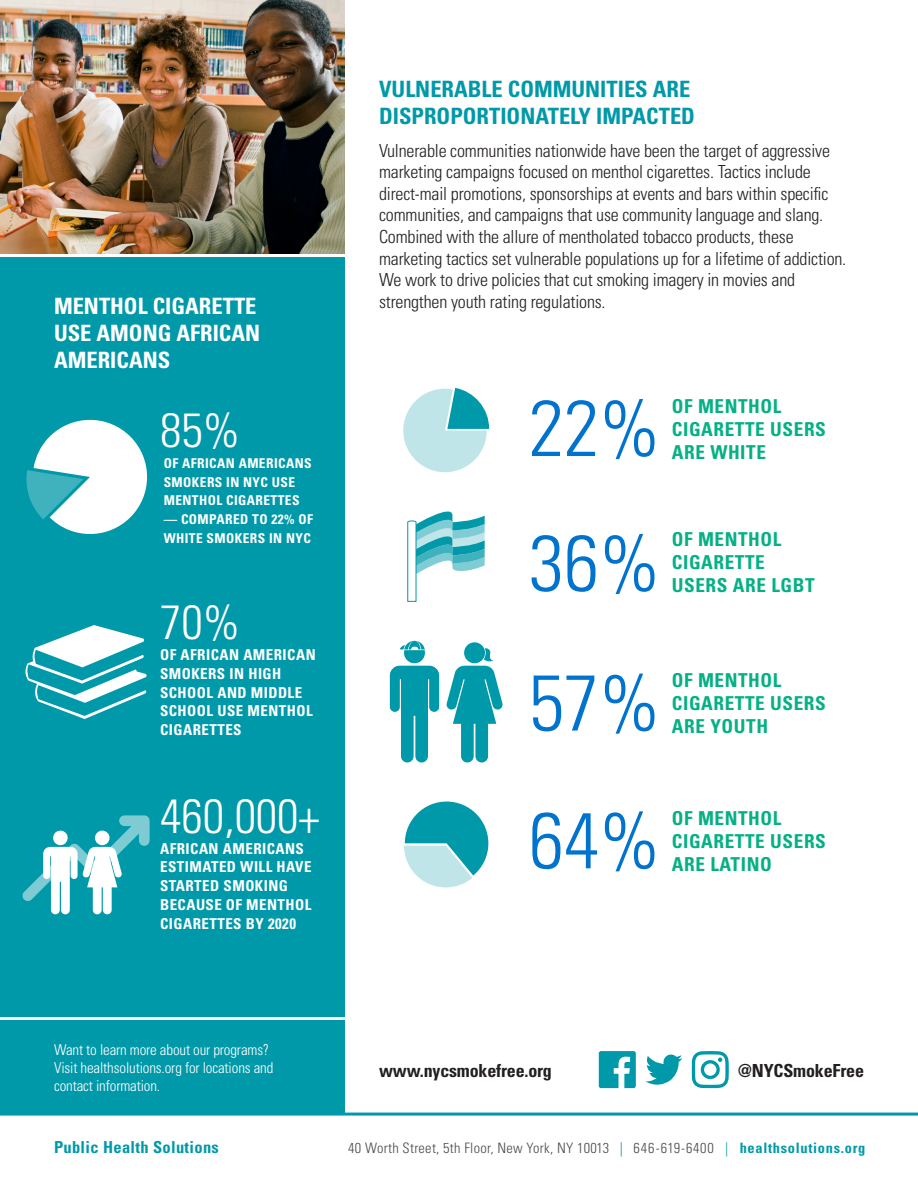
<style>
.page{position:relative;width:918px;height:1188px;background:#fff}
.page>*{position:absolute;margin:0;border:0;box-sizing:border-box;transform-origin:0 0}
.t1{font:300 condensed 78.9px "Univers LT Std";color:#0073ce}
.t2{font:300 condensed 48px "Univers LT Std";color:#fff}
.Subhead{font:700 condensed 22.5px/27px "Univers LT Std";color:#0099a9}
.Subhead-2{font:700 condensed 22.5px/27px "Univers LT Std";color:#fff}
.t3{font:700 condensed 19.2px/23px "Univers LT Std";letter-spacing:.03em;color:#05b085}
.Body{font:300 condensed 18px/21.6px "Univers LT Std";letter-spacing:-.01em;color:#231f20}
.Body-2{font:700 condensed 18px "Univers LT Std";letter-spacing:-.01em;color:#231f20}
.t4{font:700 condensed 16.5px "Univers LT Std";letter-spacing:.02em;color:#0099a9}
.t5{font:700 condensed 15px/18.9px "Univers LT Std";letter-spacing:.03em;color:#fff}
.Body-3{font:300 condensed 15px/18px "Univers LT Std";letter-spacing:-.01em;color:#fff}
.t6{font:300 condensed 14.4px "Univers LT Std";letter-spacing:.02em;color:#4b4c4d}
.t7{font:700 condensed 13.5px/18.9px "Univers LT Std";letter-spacing:.03em;color:#fff}
.s1{color:#0099a9}
.s2{font-weight:700;color:#0099a9}
</style>
<div class="page">
<div style="left:0;top:1021px;width:345px;height:93px;background:#0099a9"></div>
<div style="left:0;top:258px;width:345px;height:759px;background:#0099a9"></div>
<hr style="left:0;top:1113px;width:918px;height:3px;background:#0099a9">
<img style="left:0;top:0;width:345px;height:253px">
<svg style="left:692px;top:1051px;width:37px;height:37px"></svg>
<svg style="left:645px;top:1054px;width:37px;height:31px"></svg>
<svg style="left:599px;top:1051px;width:37px;height:37px"></svg>
<svg style="left:403px;top:388px;width:86px;height:84px"></svg>
<svg style="left:404px;top:802px;width:84px;height:85px"></svg>
<svg style="left:407px;top:511px;width:78px;height:91px"></svg>
<svg style="left:464px;top:642px;width:21px;height:21px"></svg>
<svg style="left:390px;top:641px;width:49px;height:122px"></svg>
<svg style="left:446px;top:648px;width:57px;height:115px"></svg>
<svg style="left:23px;top:815px;width:127px;height:99px"></svg>
<svg style="left:25px;top:625px;width:122px;height:94px"></svg>
<svg style="left:26px;top:419px;width:121px;height:115px"></svg>
<p class="Subhead-2" style="left:54px;top:292px;width:208px">MENTHOL CIGARETTE<br>USE AMONG AFRICAN<br>AMERICANS</p>
<p class="t2" style="left:160px;top:402px;width:81px">85%</p>
<p class="t7" style="left:164px;top:453px;width:149px">OF AFRICAN AMERICANS<br>SMOKERS IN NYC USE<br>MENTHOL CIGARETTES</p>
<p class="t7" style="left:164px;top:510px;width:151px">— COMPARED TO 22% OF<br>WHITE SMOKERS IN NYC</p>
<p class="t2" style="left:160px;top:593px;width:81px">70%</p>
<p class="t5" style="left:160px;top:645px;width:157px">OF AFRICAN AMERICAN<br>SMOKERS IN HIGH<br>SCHOOL AND MIDDLE<br>SCHOOL USE MENTHOL<br>CIGARETTES</p>
<p class="t2" style="left:160px;top:787px;width:161px">460,000+</p>
<p class="t5" style="left:160px;top:839px;width:153px">AFRICAN AMERICANS<br>ESTIMATED WILL HAVE<br>STARTED SMOKING<br>BECAUSE OF MENTHOL<br>CIGARETTES BY 2020</p>
<p class="Body-3" style="left:54px;top:1041px;width:221px">Want to learn more about our programs?<br>Visit healthsolutions.org for locations and contact information.</p>
<p class="Subhead" style="left:379px;top:76px;width:317px">VULNERABLE COMMUNITIES ARE<br>DISPROPORTIONATELY IMPACTED</p>
<p class="Body" style="left:379px;top:140px;width:469px">Vulnerable communities nationwide have been the target of aggressive marketing campaigns focused on menthol cigarettes. Tactics include direct-mail promotions, sponsorships at events and bars within specific communities, and campaigns that use community language and slang.<br>Combined with the allure of mentholated tobacco products, these marketing tactics set vulnerable populations up for a lifetime of addiction.</p>
<p class="Body" style="left:379px;top:269px;width:418px">We work to drive policies that cut smoking imagery in movies and strengthen youth rating regulations.</p>
<p class="t1" style="left:529px;top:381px;width:133px">22%</p>
<p class="t3" style="left:672px;top:394px;width:156px">OF MENTHOL<br>CIGARETTE USERS<br>ARE WHITE</p>
<p class="t1" style="left:529px;top:516px;width:133px">36%</p>
<p class="t3" style="left:672px;top:528px;width:144px">OF MENTHOL<br>CIGARETTE<br>USERS ARE LGBT</p>
<p class="t1" style="left:529px;top:655px;width:133px">57%</p>
<p class="t3" style="left:672px;top:669px;width:155px">OF MENTHOL<br>CIGARETTE USERS<br>ARE YOUTH</p>
<p class="t1" style="left:529px;top:793px;width:133px">64%</p>
<p class="t3" style="left:672px;top:807px;width:156px">OF MENTHOL<br>CIGARETTE USERS<br>ARE LATINO</p>
<p class="Body-2" style="left:379px;top:1059px;width:174px">www.nycsmokefree.org</p>
<p class="Body-2" style="left:738px;top:1059px;width:128px">@NYCSmokeFree</p>
<p class="t4" style="left:54px;top:1137px;width:166px">Public Health Solutions</p>
<p class="t6" style="left:348px;top:1140px;width:519px">40 Worth Street, 5th Floor, New York, NY 10013 <span class="s1">|</span> 646-619-6400 <span class="s1">|</span> <span class="s2">healthsolutions.org</span></p>
</div>
